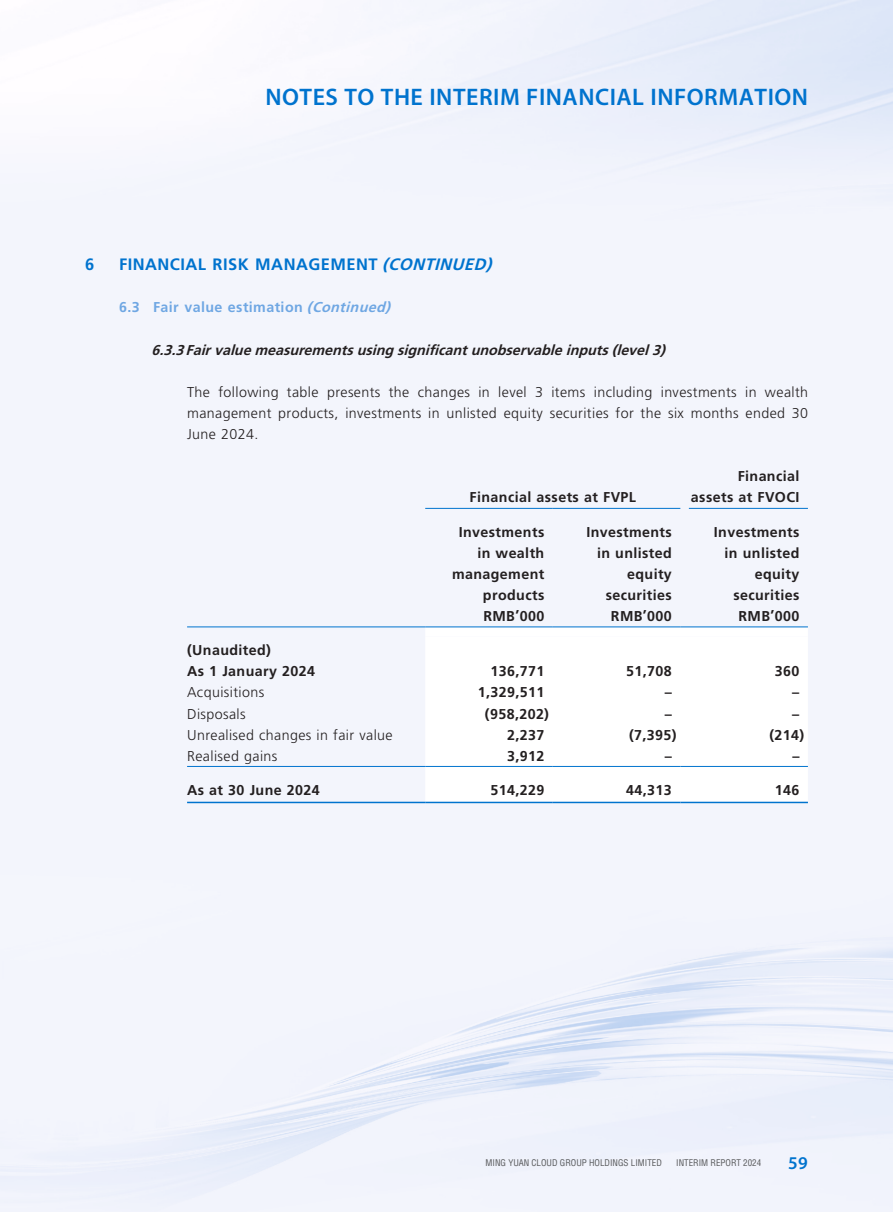
<style>
.page{position:relative;width:893px;height:1212px;background:#fff}
.page>*{position:absolute;margin:0;border:0;box-sizing:border-box;transform-origin:0 0}
.t1{font:600 24px "Myriad Pro";letter-spacing:.02em;color:#0073ce}
.t2{font:600 18px "Myriad Pro";color:#0073ce}
.t3{font:700 16.5px "Frutiger LT Std";letter-spacing:.03em;color:#0073ce}
.t4{font:700 14.25px/21px "Frutiger LT Std";letter-spacing:.03em;color:#231f20;text-align:right}
.t5{font:300 14.25px/21px "Frutiger LT Std";letter-spacing:.03em;color:#231f20;text-align:justify}
.t6{font:italic 700 14.25px "Frutiger LT Std";color:#231f20}
.t7{font:700 14.25px "Frutiger LT Std";letter-spacing:.03em;color:#6fa7e3}
.t8{font:condensed 9px "Helvetica LT Std";color:#57585a}
.s1{font-style:italic}
</style>
<div class="page">
<svg style="left:425px;top:627px;width:383px;height:1px"></svg>
<svg style="left:425px;top:636px;width:383px;height:166px"></svg>
<hr style="left:425px;top:508px;width:128px;height:1px;background:#0073ce">
<hr style="left:553px;top:508px;width:127px;height:1px;background:#0073ce">
<hr style="left:689px;top:508px;width:119px;height:1px;background:#0073ce">
<hr style="left:187px;top:626px;width:238px;height:1px;background:#0073ce">
<hr style="left:425px;top:626px;width:128px;height:1px;background:#0073ce">
<hr style="left:553px;top:626px;width:127px;height:1px;background:#0073ce">
<hr style="left:680px;top:626px;width:128px;height:1px;background:#0073ce">
<hr style="left:187px;top:766px;width:238px;height:1px;background:#0073ce">
<hr style="left:425px;top:766px;width:128px;height:1px;background:#0073ce">
<hr style="left:553px;top:766px;width:127px;height:1px;background:#0073ce">
<hr style="left:680px;top:766px;width:128px;height:1px;background:#0073ce">
<hr style="left:187px;top:802px;width:238px;height:1px;background:#0073ce">
<hr style="left:425px;top:802px;width:128px;height:1px;background:#0073ce">
<hr style="left:553px;top:802px;width:127px;height:1px;background:#0073ce">
<hr style="left:680px;top:802px;width:128px;height:1px;background:#0073ce">
<h1 class="t1" style="left:265px;top:82px;width:544px">NOTES TO THE INTERIM FINANCIAL INFORMATION</h1>
<p class="t3" style="left:85px;top:254px;width:11px">6</p>
<p class="t3" style="left:119px;top:254px;width:379px">FINANCIAL RISK MANAGEMENT <span class="s1">(CONTINUED)</span></p>
<p class="t7" style="left:119px;top:299px;width:277px">6.3 Fair value estimation <span class="s1">(Continued)</span></p>
<p class="t6" style="left:152px;top:342px;width:519px">6.3.3Fairvaluemeasurementsusing significantunobservableinputs(level3)</p>
<p class="t5" style="left:187px;top:382px;width:623px">The following table presents the changes in level 3 items including investments in wealth management products, investments in unlisted equity securities for the six months ended 30<br>June 2024.</p>
<p class="t4" style="left:470px;top:487px;width:168px">Financial assets at FVPL</p>
<p class="t4" style="left:691px;top:466px;width:110px">Financial<br>assets at FVOCI</p>
<p class="t4" style="left:187px;top:640px;width:129px;text-align:left">(Unaudited)<br>As 1 January 2024</p>
<p class="t4" style="left:452px;top:521px;width:94px">Investments in wealth management products</p>
<p class="t4" style="left:586px;top:521px;width:87px">Investments in unlisted equity securities</p>
<p class="t4" style="left:714px;top:522px;width:87px">Investments in unlisted equity securities</p>
<p class="t4" style="left:483px;top:606px;width:62px">RMB’000</p>
<p class="t4" style="left:611px;top:606px;width:62px">RMB’000</p>
<p class="t4" style="left:738px;top:606px;width:62px">RMB’000</p>
<p class="t4" style="left:490px;top:661px;width:55px">136,771</p>
<p class="t4" style="left:626px;top:661px;width:47px">51,708</p>
<p class="t4" style="left:775px;top:661px;width:26px">360</p>
<p class="t5" style="left:187px;top:682px;width:79px">Acquisitions</p>
<p class="t4" style="left:478px;top:682px;width:68px">1,329,511</p>
<p class="t4" style="left:665px;top:682px;width:9px">–</p>
<p class="t4" style="left:792px;top:682px;width:9px">–</p>
<p class="t5" style="left:187px;top:703px;width:60px">Disposals</p>
<p class="t4" style="left:485px;top:703px;width:66px">(958,202)</p>
<p class="t4" style="left:665px;top:703px;width:9px">–</p>
<p class="t4" style="left:792px;top:703px;width:9px">–</p>
<p class="t5" style="left:187px;top:724px;width:207px">Unrealised changes in fair value</p>
<p class="t4" style="left:507px;top:724px;width:39px">2,237</p>
<p class="t4" style="left:629px;top:724px;width:49px">(7,395)</p>
<p class="t4" style="left:769px;top:724px;width:36px">(214)</p>
<p class="t5" style="left:187px;top:745px;width:92px">Realised gains</p>
<p class="t4" style="left:507px;top:745px;width:39px">3,912</p>
<p class="t4" style="left:665px;top:745px;width:9px">–</p>
<p class="t4" style="left:792px;top:745px;width:9px">–</p>
<p class="t4" style="left:187px;top:780px;width:134px">As at 30 June 2024</p>
<p class="t4" style="left:490px;top:780px;width:55px">514,229</p>
<p class="t4" style="left:626px;top:780px;width:47px">44,313</p>
<p class="t4" style="left:775px;top:780px;width:26px">146</p>
<p class="t8" style="left:486px;top:1157px;width:178px">MING YUAN CLOUD GROUP HOLDINGS LIMITED</p>
<p class="t8" style="left:676px;top:1157px;width:86px">INTERIM REPORT 2024</p>
<p class="t2" style="left:788px;top:1152px;width:21px">59</p>
</div>
